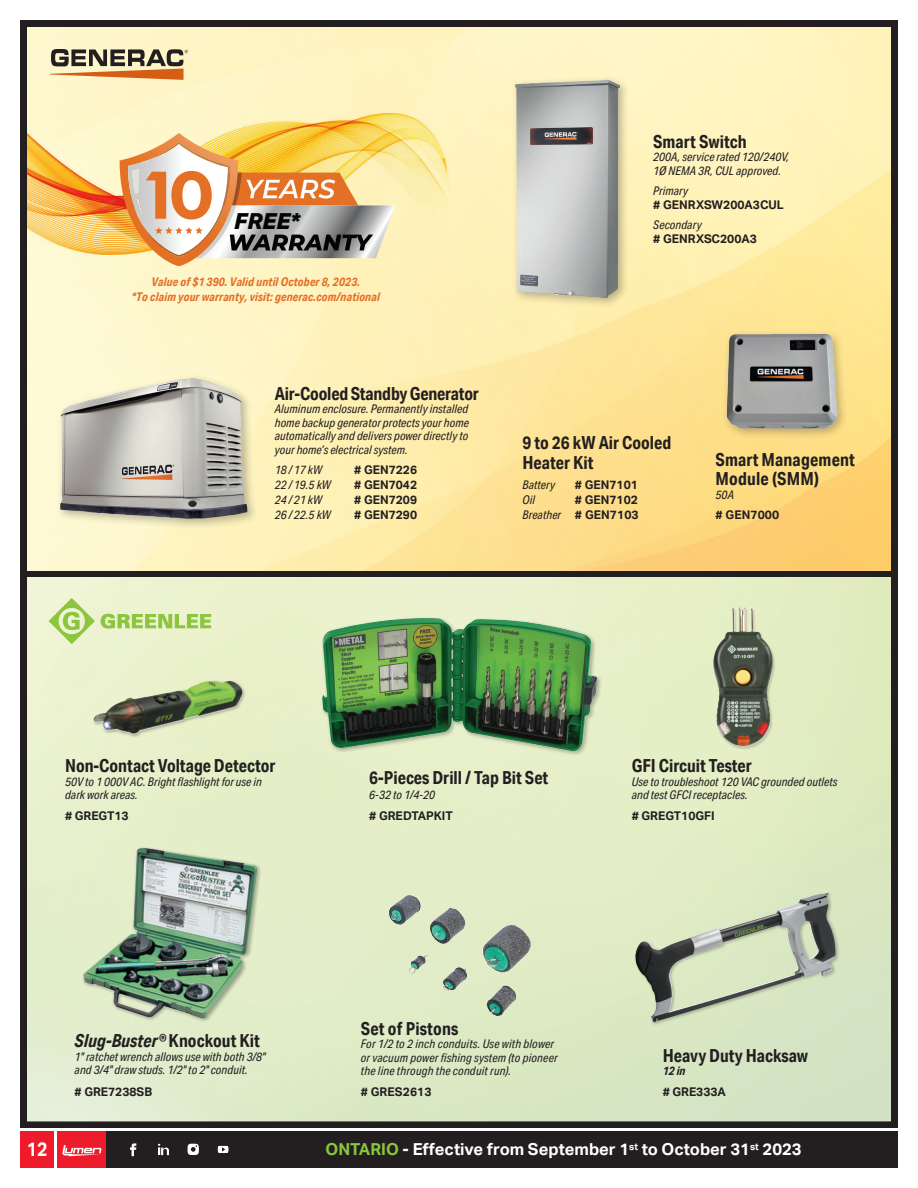
<style>
.page{position:relative;width:918px;height:1188px;background:#fff}
.page>*{position:absolute;margin:0;border:0;box-sizing:border-box;transform-origin:0 0}
.t1{font:italic 800 22.2px "Aktiv Grotesk";color:#040503}
.t2{font:700 19.5px "Aktiv Grotesk";color:#fff;scale:.9 1}
.Nom_produit-T1{font:700 18px/19.5px "Aktiv Grotesk Cd";color:#231f20}
.REMPLACE_VERT{font:700 18px/19.5px "Aktiv Grotesk Cd";letter-spacing:.01em;color:#231f20}
.Nom_produit-T1-2{font:italic 700 18px "Aktiv Grotesk Cd";color:#231f20}
.CODE{font:700 18px "Aktiv Grotesk Cd";color:#231f20}
.t3{font:700 16.5px "Aktiv Grotesk";color:#fff}
.Description-italic{font:italic 12px/13.8px "Aktiv Grotesk Cd";color:#231f20}
.REMPLACE_VERT-2{font:italic 12px/13.5px "Aktiv Grotesk Cd";letter-spacing:.01em;color:#231f20}
.REMPLACE_VERT-3{font:italic 700 12px "Aktiv Grotesk Cd";letter-spacing:.01em;color:#e56e25}
.CODE-2{font:700 12px "Aktiv Grotesk";color:#231f20}
.CODE-3{font:italic 12px/13.5px "Aktiv Grotesk Cd";color:#231f20}
.Nom_produit-T1-3{font:700 12px "Aktiv Grotesk";color:#231f20}
.Nom_produit-T1-4{font:italic 12px "Aktiv Grotesk Cd";color:#231f20}
.REMPLACE_VERT-4{font:700 12px "Aktiv Grotesk";letter-spacing:.01em;color:#231f20}
.Description-italic_sans__AVANT-APRES{font:italic 12px "Aktiv Grotesk Cd";color:#231f20}
.t4{font:italic 700 12px "Aktiv Grotesk Cd";color:#231f20}
.s1{font-family:"Aktiv Grotesk";font-weight:700;font-style:normal}
.s2{font-style:normal}
.s3{color:#8bc63e}
</style>
<div class="page">
<div style="left:20px;top:1131px;width:34px;height:37px;background:#ee1b2c"></div>
<div style="left:57px;top:1131px;width:50px;height:37px;background:#ee1b2c"></div>
<div style="left:107px;top:1131px;width:791px;height:37px;background:#231f20"></div>
<svg style="left:62px;top:1145px;width:39px;height:11px"></svg>
<svg style="left:217px;top:1145px;width:12px;height:8px"></svg>
<svg style="left:130px;top:1143px;width:6px;height:13px"></svg>
<svg style="left:185px;top:1141px;width:17px;height:17px"></svg>
<svg style="left:158px;top:1143px;width:11px;height:13px"></svg>
<svg style="left:188px;top:1144px;width:11px;height:11px"></svg>
<div style="left:20px;top:20px;width:878px;height:1108px;background:#231f20"></div>
<img style="left:27px;top:578px;width:864px;height:543px">
<img style="left:27px;top:27px;width:864px;height:543px">
<svg style="left:49px;top:598px;width:46px;height:46px;background:#cbe49f"></svg>
<svg style="left:101px;top:614px;width:110px;height:15px;background:#b1d776"></svg>
<div style="left:92px;top:679px;width:154px;height:59px;background:#231f20;opacity:.3"></div>
<img style="left:93px;top:681px;width:150px;height:53px">
<div style="left:714px;top:608px;width:62px;height:142px;background:#231f20;opacity:.17"></div>
<img style="left:725px;top:607px;width:20px;height:30px">
<div style="left:82px;top:846px;width:180px;height:176px;background:#231f20;opacity:.3"></div>
<img style="left:83px;top:848px;width:174px;height:171px">
<img style="left:389px;top:895px;width:61px;height:42px">
<img style="left:27px;top:114px;width:427px;height:140px">
<svg style="left:50px;top:49px;width:138px;height:31px"></svg>
<div style="left:510px;top:75px;width:121px;height:234px;background:#231f20;opacity:.3"></div>
<img style="left:515px;top:79px;width:105px;height:219px">
<div style="left:56px;top:374px;width:202px;height:156px;background:#231f20;opacity:.3"></div>
<img style="left:60px;top:378px;width:187px;height:141px">
<div style="left:722px;top:329px;width:126px;height:111px;background:#231f20;opacity:.3"></div>
<img style="left:727px;top:334px;width:110px;height:95px">
<svg style="left:120px;top:133px;width:275px;height:133px;background:#dcba89"></svg>
<div style="left:320px;top:616px;width:282px;height:140px;background:#231f20;opacity:.3"></div>
<img style="left:322px;top:618px;width:275px;height:133px">
<div style="left:634px;top:891px;width:206px;height:136px;background:#d8e6c4"></div>
<img style="left:635px;top:893px;width:201px;height:130px">
<p class="t1" style="left:234px;top:207px;width:67px">FREE*</p>
<p class="REMPLACE_VERT-3" style="left:152px;top:275px;width:210px">Value of $1 390. Valid until October 8, 2023.</p>
<p class="REMPLACE_VERT-3" style="left:132px;top:289px;width:250px">*To claim your warranty, visit: generac.com/national</p>
<p class="Nom_produit-T1" style="left:275px;top:383px;width:206px">Air-Cooled Standby Generator</p>
<p class="Description-italic" style="left:275px;top:402px;width:196px;text-align:justify">Aluminum enclosure. Permanently installed home backup generator protects your home automatically and delivers power directly to your home’s electrical system.</p>
<p class="Nom_produit-T1-4" style="left:275px;top:462px;width:49px">18 / 17 kW</p>
<p class="Nom_produit-T1-3" style="left:354px;top:463px;width:64px"># GEN7226</p>
<p class="Nom_produit-T1-4" style="left:275px;top:477px;width:58px">22 / 19.5 kW</p>
<p class="Nom_produit-T1-3" style="left:354px;top:478px;width:64px"># GEN7042</p>
<p class="Nom_produit-T1-4" style="left:275px;top:492px;width:49px">24 / 21 kW</p>
<p class="Nom_produit-T1-3" style="left:354px;top:493px;width:64px"># GEN7209</p>
<p class="Nom_produit-T1-4" style="left:275px;top:507px;width:58px">26 / 22.5 kW</p>
<p class="Nom_produit-T1-3" style="left:354px;top:508px;width:64px"># GEN7290</p>
<p class="Nom_produit-T1" style="left:653px;top:131px;width:95px">Smart Switch</p>
<p class="Description-italic" style="left:653px;top:150px;width:138px">200A, service rated 120/240V,<br>1Ø NEMA 3R, CUL approved.</p>
<p class="Description-italic_sans__AVANT-APRES" style="left:653px;top:184px;width:37px">Primary</p>
<p class="CODE-2" style="left:653px;top:198px;width:132px"># GENRXSW200A3CUL</p>
<p class="CODE-3" style="left:653px;top:218px;width:50px">Secondary</p>
<p class="CODE-2" style="left:653px;top:231px;width:105px"># GENRXSC200A3</p>
<p class="Nom_produit-T1" style="left:522px;top:433px;width:150px">9 to 26 kW Air Cooled<br>Heater Kit</p>
<p class="Nom_produit-T1-4" style="left:522px;top:477px;width:34px">Battery</p>
<p class="Nom_produit-T1-3" style="left:575px;top:478px;width:64px"># GEN7101</p>
<p class="Nom_produit-T1-4" style="left:522px;top:492px;width:14px">Oil</p>
<p class="Nom_produit-T1-3" style="left:575px;top:493px;width:64px"># GEN7102</p>
<p class="REMPLACE_VERT-2" style="left:522px;top:508px;width:118px">Breather <span class="s1"># GEN7103</span></p>
<p class="REMPLACE_VERT" style="left:716px;top:449px;width:141px">Smart Management<br>Module (SMM)</p>
<p class="REMPLACE_VERT-2" style="left:716px;top:487px;width:20px">50A</p>
<p class="REMPLACE_VERT-4" style="left:716px;top:508px;width:65px"># GEN7000</p>
<p class="Nom_produit-T1" style="left:65px;top:755px;width:212px">Non-Contact Voltage Detector</p>
<p class="Description-italic" style="left:65px;top:774px;width:199px">50V to 1 000V AC. Bright flashlight for use in dark work areas.</p>
<p class="CODE-2" style="left:65px;top:809px;width:65px"># GREGT13</p>
<p class="Nom_produit-T1-2" style="left:75px;top:1029px;width:187px">Slug-Buster® <span class="s2">Knockout Kit</span></p>
<p class="Description-italic" style="left:75px;top:1049px;width:192px">1" ratchet wrench allows use with both 3/8" and 3/4" draw studs. 1/2" to 2" conduit.</p>
<p class="CODE-2" style="left:75px;top:1084px;width:79px"># GRE7238SB</p>
<p class="REMPLACE_VERT" style="left:369px;top:767px;width:181px">6-Pieces Drill / Tap Bit Set</p>
<p class="Description-italic" style="left:369px;top:787px;width:67px">6-32 to 1/4-20</p>
<p class="CODE-2" style="left:369px;top:809px;width:85px"># GREDTAPKIT</p>
<p class="CODE" style="left:632px;top:755px;width:122px">GFI Circuit Tester</p>
<p class="CODE-3" style="left:632px;top:775px;width:207px">Use to troubleshoot 120 VAC grounded outlets and test GFCI receptacles.</p>
<p class="CODE-2" style="left:632px;top:809px;width:84px"># GREGT10GFI</p>
<p class="REMPLACE_VERT" style="left:361px;top:1018px;width:99px">Set of Pistons</p>
<p class="REMPLACE_VERT-2" style="left:361px;top:1037px;width:198px">For 1/2 to 2 inch conduits. Use with blower or vacuum power fishing system (to pioneer the line through the conduit run).</p>
<p class="REMPLACE_VERT-4" style="left:361px;top:1084px;width:72px"># GRES2613</p>
<p class="REMPLACE_VERT" style="left:663px;top:1045px;width:147px">Heavy Duty Hacksaw</p>
<p class="t4" style="left:663px;top:1064px;width:24px">12 in</p>
<p class="CODE-2" style="left:663px;top:1084px;width:65px"># GRE333A</p>
<h2 class="t2" style="left:27px;top:1138px;width:25px">12</h2>
<h3 class="t3" style="left:325px;top:1140px;width:478px"><span class="s3">ONTARIO</span> - Effective from September 1<sup>st</sup> to October 31<sup>st</sup> 2023</h3>
</div>
